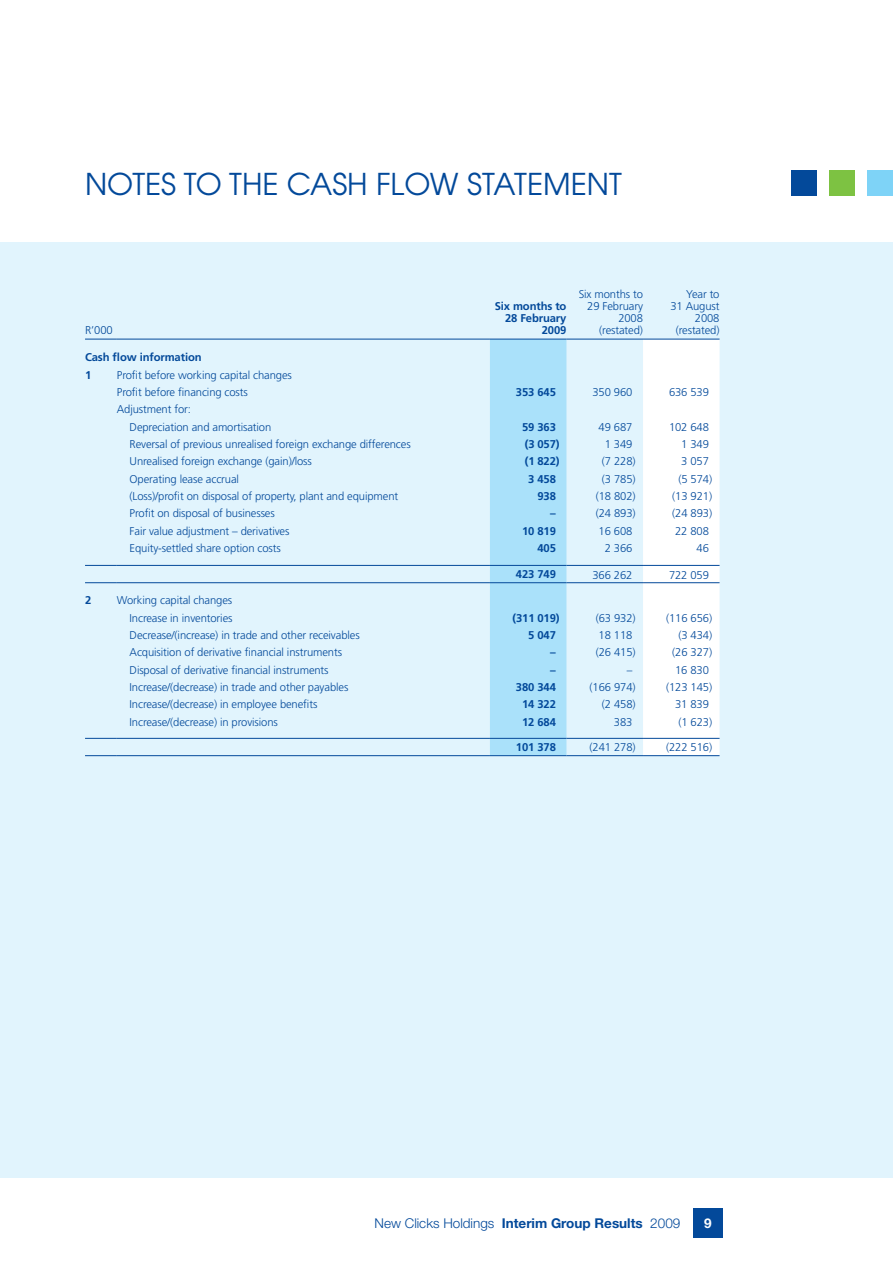
<style>
.page{position:relative;width:893px;height:1263px;background:#fff}
.page>*{position:absolute;margin:0;border:0;box-sizing:border-box;transform-origin:0 0}
.t1{font:30px "Avant Garde";color:#03499a}
.t2{font:300 13.5px "Helvetica Neue";color:#03499a}
.t3{font:700 13.5px "Helvetica Neue";color:#fff}
.t4{font:300 11.25px/12px "Frutiger";letter-spacing:-.01em;color:#03499a;text-align:right}
.t5{font:700 11.25px/12px "Frutiger";letter-spacing:-.01em;color:#03499a;text-align:right}
.s1{font-weight:700}
</style>
<div class="page">
<div style="left:791px;top:170px;width:25px;height:26px;background:#03499a"></div>
<div style="left:829px;top:170px;width:26px;height:26px;background:#7dc242"></div>
<div style="left:867px;top:170px;width:26px;height:26px;background:#7ed3f7"></div>
<div style="left:693px;top:1207px;width:30px;height:30px;background:#03499a"></div>
<div style="left:0;top:242px;width:893px;height:936px;background:#e1f4fd"></div>
<div style="left:490px;top:340px;width:76px;height:415px;background:#aae1fa"></div>
<div style="left:643px;top:340px;width:77px;height:415px;background:#fff"></div>
<hr style="left:85px;top:565px;width:32px;height:1px;background:#03499a">
<hr style="left:117px;top:565px;width:373px;height:1px;background:#03499a">
<hr style="left:490px;top:565px;width:76px;height:1px;background:#03499a">
<hr style="left:566px;top:565px;width:77px;height:1px;background:#03499a">
<hr style="left:643px;top:565px;width:77px;height:1px;background:#03499a">
<hr style="left:85px;top:582px;width:32px;height:1px;background:#03499a">
<hr style="left:117px;top:582px;width:373px;height:1px;background:#03499a">
<hr style="left:490px;top:582px;width:76px;height:1px;background:#03499a">
<hr style="left:566px;top:582px;width:77px;height:1px;background:#03499a">
<hr style="left:643px;top:582px;width:77px;height:1px;background:#03499a">
<hr style="left:85px;top:738px;width:32px;height:1px;background:#03499a">
<hr style="left:117px;top:738px;width:373px;height:1px;background:#03499a">
<hr style="left:490px;top:738px;width:76px;height:1px;background:#03499a">
<hr style="left:566px;top:738px;width:77px;height:1px;background:#03499a">
<hr style="left:643px;top:738px;width:77px;height:1px;background:#03499a">
<hr style="left:85px;top:755px;width:32px;height:1px;background:#03499a">
<hr style="left:117px;top:755px;width:373px;height:1px;background:#03499a">
<hr style="left:490px;top:755px;width:76px;height:1px;background:#03499a">
<hr style="left:566px;top:755px;width:77px;height:1px;background:#03499a">
<hr style="left:643px;top:755px;width:77px;height:1px;background:#03499a">
<hr style="left:85px;top:339px;width:32px;height:1px;background:#03499a">
<hr style="left:117px;top:339px;width:373px;height:1px;background:#03499a">
<hr style="left:490px;top:339px;width:76px;height:1px;background:#03499a">
<hr style="left:566px;top:339px;width:77px;height:1px;background:#03499a">
<hr style="left:643px;top:339px;width:77px;height:1px;background:#03499a">
<h1 class="t1" style="left:85px;top:165px;width:538px">NOTES TO THE CASH FLOW STATEMENT</h1>
<p class="t4" style="left:85px;top:324px;width:29px">R’000</p>
<p class="t5" style="left:85px;top:349px;width:118px;line-height:17.4px;text-align:left">Cash flow information<br>1</p>
<p class="t4" style="left:117px;top:366px;width:177px;line-height:17.2px;text-align:left">Profit before working capital changes<br>Profit before financing costs</p>
<p class="t4" style="left:130px;top:401px;width:143px;line-height:17.2px;text-align:left;text-indent:-13px">Adjustment for:<br>Depreciation and amortisation</p>
<p class="t5" style="left:495px;top:300px;width:73px">Six months to<br>28 February<br>2009</p>
<p class="t4" style="left:579px;top:288px;width:66px">Six months to<br>29 February<br>2008 (restated)</p>
<p class="t4" style="left:670px;top:288px;width:51px">Year to<br>31 August<br>2008 (restated)</p>
<p class="t5" style="left:516px;top:386px;width:41px">353 645</p>
<p class="t4" style="left:592px;top:386px;width:41px">350 960</p>
<p class="t4" style="left:669px;top:386px;width:41px">636 539</p>
<p class="t5" style="left:522px;top:421px;width:35px">59 363</p>
<p class="t4" style="left:599px;top:421px;width:35px">49 687</p>
<p class="t4" style="left:669px;top:421px;width:41px">102 648</p>
<p class="t4" style="left:130px;top:438px;width:283px">Reversal of previous unrealised foreign exchange differences</p>
<p class="t5" style="left:525px;top:438px;width:36px">(3 057)</p>
<p class="t4" style="left:605px;top:438px;width:29px">1 349</p>
<p class="t4" style="left:681px;top:438px;width:29px">1 349</p>
<p class="t4" style="left:130px;top:455px;width:184px">Unrealised foreign exchange (gain)/loss</p>
<p class="t5" style="left:525px;top:455px;width:36px">(1 822)</p>
<p class="t4" style="left:602px;top:455px;width:35px">(7 228)</p>
<p class="t4" style="left:681px;top:455px;width:29px">3 057</p>
<p class="t4" style="left:130px;top:473px;width:111px">Operating lease accrual</p>
<p class="t5" style="left:528px;top:473px;width:29px">3 458</p>
<p class="t4" style="left:602px;top:473px;width:35px">(3 785)</p>
<p class="t4" style="left:678px;top:473px;width:35px">(5 574)</p>
<p class="t4" style="left:130px;top:490px;width:270px">(Loss)/profit on disposal of property, plant and equipment</p>
<p class="t5" style="left:537px;top:490px;width:20px">938</p>
<p class="t4" style="left:596px;top:490px;width:41px">(18 802)</p>
<p class="t4" style="left:672px;top:490px;width:41px">(13 921)</p>
<p class="t4" style="left:130px;top:507px;width:147px">Profit on disposal of businesses</p>
<p class="t5" style="left:550px;top:507px;width:7px">–</p>
<p class="t4" style="left:596px;top:507px;width:41px">(24 893)</p>
<p class="t4" style="left:672px;top:507px;width:41px">(24 893)</p>
<p class="t4" style="left:130px;top:525px;width:161px">Fair value adjustment – derivatives</p>
<p class="t5" style="left:522px;top:525px;width:35px">10 819</p>
<p class="t4" style="left:599px;top:525px;width:35px">16 608</p>
<p class="t4" style="left:675px;top:525px;width:35px">22 808</p>
<p class="t4" style="left:130px;top:542px;width:153px">Equity-settled share option costs</p>
<p class="t5" style="left:537px;top:542px;width:20px">405</p>
<p class="t4" style="left:605px;top:542px;width:29px">2 366</p>
<p class="t4" style="left:697px;top:542px;width:14px">46</p>
<p class="t5" style="left:516px;top:568px;width:41px">423 749</p>
<p class="t4" style="left:592px;top:569px;width:41px">366 262</p>
<p class="t4" style="left:669px;top:569px;width:41px">722 059</p>
<p class="t5" style="left:85px;top:594px;width:8px">2</p>
<p class="t4" style="left:117px;top:592px;width:117px;line-height:17.4px">Working capital changes<br>Increase in inventories</p>
<p class="t5" style="left:512px;top:612px;width:49px">(311 019)</p>
<p class="t4" style="left:596px;top:612px;width:41px">(63 932)</p>
<p class="t4" style="left:666px;top:612px;width:48px">(116 656)</p>
<p class="t4" style="left:130px;top:629px;width:232px">Decrease/(increase) in trade and other receivables</p>
<p class="t5" style="left:528px;top:629px;width:29px">5 047</p>
<p class="t4" style="left:599px;top:629px;width:35px">18 118</p>
<p class="t4" style="left:678px;top:629px;width:35px">(3 434)</p>
<p class="t4" style="left:130px;top:646px;width:214px">Acquisition of derivative financial instruments</p>
<p class="t5" style="left:550px;top:646px;width:7px">–</p>
<p class="t4" style="left:596px;top:646px;width:41px">(26 415)</p>
<p class="t4" style="left:672px;top:646px;width:41px">(26 327)</p>
<p class="t4" style="left:130px;top:664px;width:201px">Disposal of derivative financial instruments</p>
<p class="t5" style="left:550px;top:664px;width:7px">–</p>
<p class="t4" style="left:627px;top:664px;width:7px">–</p>
<p class="t4" style="left:675px;top:664px;width:35px">16 830</p>
<p class="t4" style="left:130px;top:681px;width:220px">Increase/(decrease) in trade and other payables</p>
<p class="t5" style="left:516px;top:681px;width:41px">380 344</p>
<p class="t4" style="left:590px;top:681px;width:48px">(166 974)</p>
<p class="t4" style="left:666px;top:681px;width:48px">(123 145)</p>
<p class="t4" style="left:130px;top:698px;width:189px">Increase/(decrease) in employee benefits</p>
<p class="t5" style="left:522px;top:698px;width:35px">14 322</p>
<p class="t4" style="left:602px;top:698px;width:35px">(2 458)</p>
<p class="t4" style="left:675px;top:698px;width:35px">31 839</p>
<p class="t4" style="left:130px;top:716px;width:150px">Increase/(decrease) in provisions</p>
<p class="t5" style="left:522px;top:715px;width:35px">12 684</p>
<p class="t4" style="left:614px;top:716px;width:20px">383</p>
<p class="t4" style="left:678px;top:716px;width:35px">(1 623)</p>
<p class="t5" style="left:516px;top:741px;width:41px">101 378</p>
<p class="t4" style="left:590px;top:741px;width:48px">(241 278)</p>
<p class="t4" style="left:666px;top:741px;width:48px">(222 516)</p>
<p class="t2" style="left:375px;top:1215px;width:307px">New Clicks Holdings <span class="s1">Interim Group Results</span> 2009</p>
<p class="t3" style="left:704px;top:1214px;width:9px">9</p>
</div>
